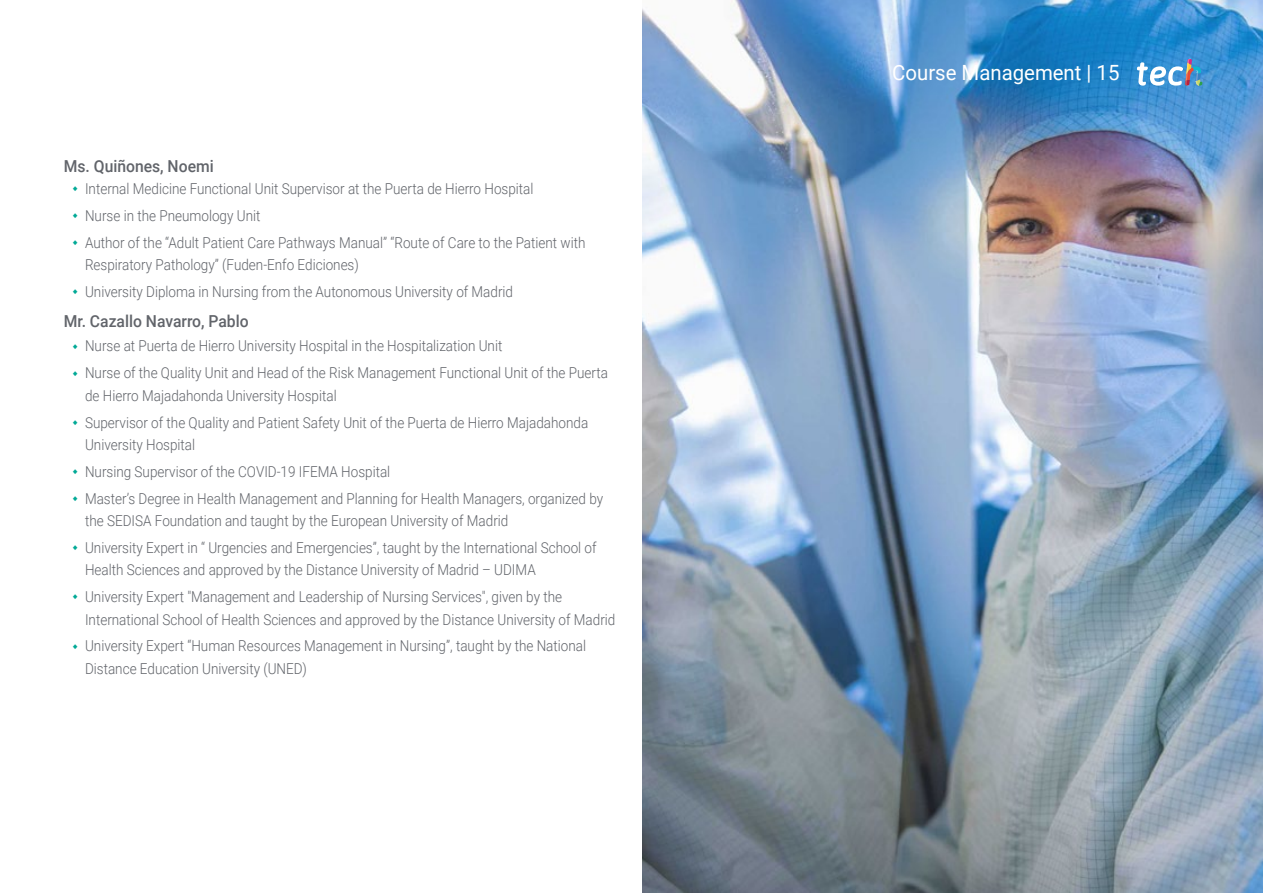
<style>
.page{position:relative;width:1263px;height:893px;background:#fff}
.page>*{position:absolute;margin:0;border:0;box-sizing:border-box;transform-origin:0 0}
.t1{font:21px "Roboto";color:#fff}
.t2{font:500 16.5px "Roboto";color:#61646a;scale:.95 1}
.t3{font:300 15px/26.7px "Roboto";color:#61646a;scale:.9 1}
</style>
<div class="page">
<img style="left:642px;top:0;width:621px;height:893px">
<svg style="left:1137px;top:59px;width:65px;height:27px"></svg>
<p class="t2" style="left:64px;top:154px;width:159px">Ms. Quiñones, Noemi</p>
<p class="t3" style="left:85px;top:175px;width:557px">Internal Medicine Functional Unit Supervisor at the Puerta de Hierro Hospital<br>Nurse in the Pneumology Unit<br>Author of the “Adult Patient Care Pathways Manual” “Route of Care to the Patient with</p>
<p class="t3" style="left:85px;top:251px;width:477px">Respiratory Pathology” (Fuden-Enfo Ediciones)<br>University Diploma in Nursing from the Autonomous University of Madrid</p>
<p class="t2" style="left:64px;top:310px;width:196px">Mr. Cazallo Navarro, Pablo</p>
<p class="t3" style="left:85px;top:332px;width:582px">Nurse at Puerta de Hierro University Hospital in the Hospitalization Unit<br>Nurse of the Quality Unit and Head of the Risk Management Functional Unit of the Puerta</p>
<p class="t3" style="left:85px;top:381px;width:561px">de Hierro Majadahonda University Hospital<br>Supervisor of the Quality and Patient Safety Unit of the Puerta de Hierro Majadahonda</p>
<p class="t3" style="left:85px;top:431px;width:577px">University Hospital<br>Nursing Supervisor of the COVID-19 IFEMA Hospital<br>Master’s Degree in Health Management and Planning for Health Managers, organized by</p>
<p class="t3" style="left:85px;top:507px;width:570px">the SEDISA Foundation and taught by the European University of Madrid<br>University Expert in “ Urgencies and Emergencies”, taught by the International School of</p>
<p class="t3" style="left:85px;top:556px;width:531px">Health Sciences and approved by the Distance University of Madrid – UDIMA<br>University Expert "Management and Leadership of Nursing Services", given by the</p>
<p class="t3" style="left:85px;top:605px;width:591px">International School of Health Sciences and approved by the Distance University of Madrid<br>University Expert “Human Resources Management in Nursing”, taught by the National</p>
<p class="t3" style="left:85px;top:654px;width:248px">Distance Education University (UNED)</p>
<h1 class="t1" style="left:892px;top:57px;width:229px">Course Management | 15</h1>
</div>
